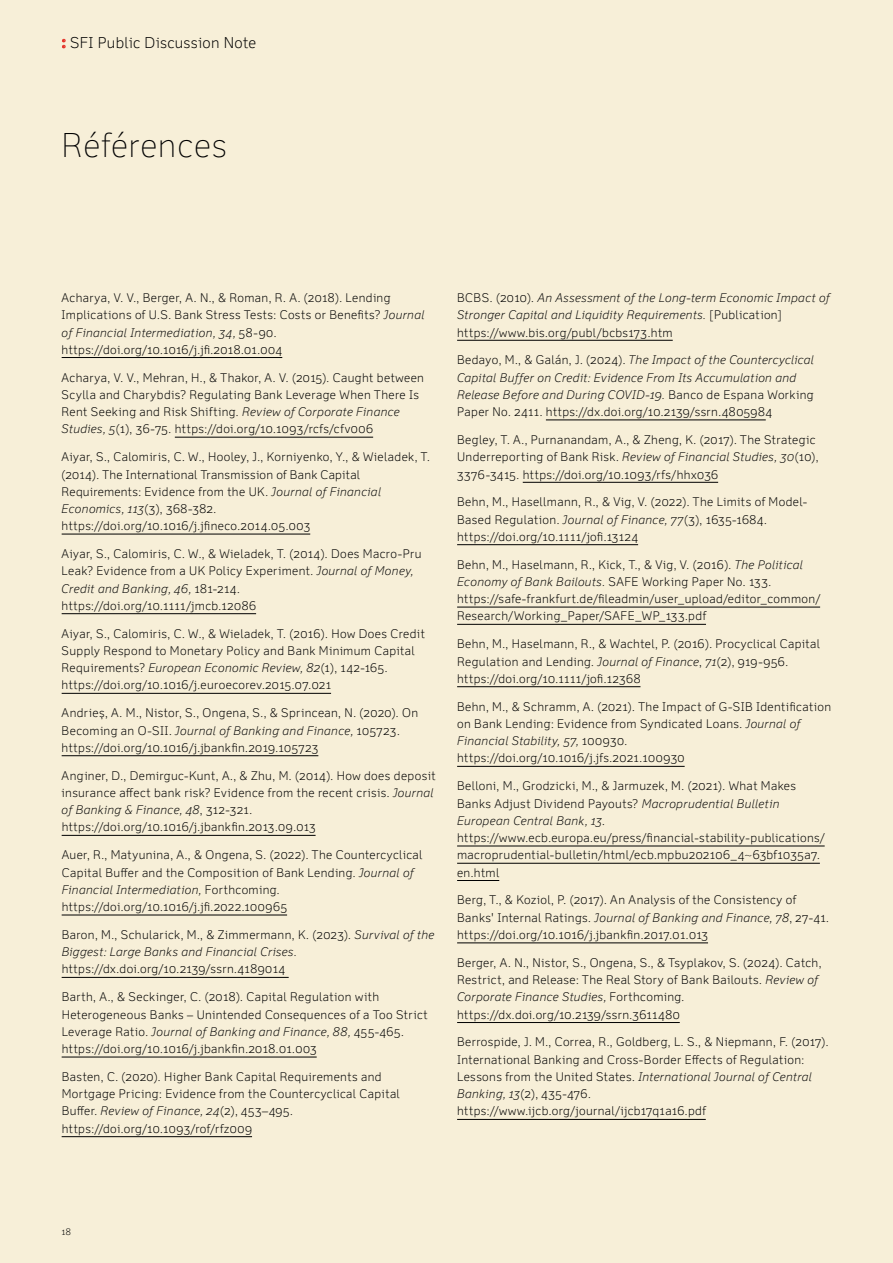
<style>
.page{position:relative;width:893px;height:1263px;background:#f7efd8}
.page>*{position:absolute;margin:0;border:0;box-sizing:border-box;transform-origin:0 0}
.t1{font:100 33px "Felbridge Pro";letter-spacing:.03em;color:#000}
.t2{font:300 15px "Felbridge Pro";letter-spacing:.02em;color:#000}
.t3{font:300 12px/17.2px "Felbridge Pro";letter-spacing:.03em;color:#000}
.t4{font:italic 300 12px/17.2px "Felbridge Pro";letter-spacing:.025em;color:#000}
.t5{font:300 9px "Felbridge Pro";color:#000}
.s1{font-weight:700;font-size:16.5px;color:#e5342a}
.s2{font-style:italic}
.s3{font-style:normal}
</style>
<div class="page">
<hr style="left:62px;top:357px;width:220px;height:1px;background:#000">
<hr style="left:175px;top:437px;width:198px;height:1px;background:#000">
<hr style="left:62px;top:534px;width:248px;height:1px;background:#000">
<hr style="left:62px;top:613px;width:194px;height:1px;background:#000">
<hr style="left:62px;top:693px;width:269px;height:1px;background:#000">
<hr style="left:62px;top:755px;width:256px;height:1px;background:#000">
<hr style="left:62px;top:835px;width:254px;height:1px;background:#000">
<hr style="left:62px;top:915px;width:225px;height:1px;background:#000">
<hr style="left:62px;top:977px;width:227px;height:1px;background:#000">
<hr style="left:62px;top:1057px;width:255px;height:1px;background:#000">
<hr style="left:62px;top:1136px;width:190px;height:1px;background:#000">
<hr style="left:457px;top:340px;width:216px;height:1px;background:#000">
<hr style="left:546px;top:420px;width:220px;height:1px;background:#000">
<hr style="left:523px;top:482px;width:195px;height:1px;background:#000">
<hr style="left:457px;top:544px;width:181px;height:1px;background:#000">
<hr style="left:457px;top:607px;width:363px;height:1px;background:#000">
<hr style="left:457px;top:624px;width:249px;height:1px;background:#000">
<hr style="left:457px;top:686px;width:183px;height:1px;background:#000">
<hr style="left:457px;top:766px;width:228px;height:1px;background:#000">
<hr style="left:457px;top:846px;width:368px;height:1px;background:#000">
<hr style="left:457px;top:863px;width:363px;height:1px;background:#000">
<hr style="left:457px;top:880px;width:42px;height:1px;background:#000">
<hr style="left:457px;top:942px;width:251px;height:1px;background:#000">
<hr style="left:457px;top:1022px;width:223px;height:1px;background:#000">
<hr style="left:457px;top:1119px;width:249px;height:1px;background:#000">
<p class="t2" style="left:62px;top:34px;width:196px"><span class="s1">:</span> SFI Public Discussion Note</p>
<h1 class="t1" style="left:62px;top:126px;width:167px">Références</h1>
<p class="t3" style="left:62px;top:289px;width:364px">Acharya, V. V., Berger, A. N., &amp; Roman, R. A. (2018). Lending Implications of U.S. Bank Stress Tests: Costs or Benefits? <span class="s2">Journal of Financial Intermediation, 34,</span> 58-90. https://doi.org/10.1016/j.jfi.2018.01.004</p>
<p class="t3" style="left:62px;top:369px;width:364px">Acharya, V. V., Mehran, H., &amp; Thakor, A. V. (2015). Caught between Scylla and Charybdis? Regulating Bank Leverage When There Is Rent Seeking and Risk Shifting. <span class="s2">Review of Corporate Finance Studies, 5</span>(1), 36-75. https://doi.org/10.1093/rcfs/cfv006</p>
<p class="t3" style="left:62px;top:448px;width:370px">Aiyar, S., Calomiris, C. W., Hooley, J., Korniyenko, Y., &amp; Wieladek, T. (2014). The International Transmission of Bank Capital Requirements: Evidence from the UK. <span class="s2">Journal of Financial Economics, 113</span>(3), 368-382. https://doi.org/10.1016/j.jfineco.2014.05.003</p>
<p class="t3" style="left:62px;top:545px;width:361px">Aiyar, S., Calomiris, C. W., &amp; Wieladek, T. (2014). Does Macro-Pru Leak? Evidence from a UK Policy Experiment. <span class="s2">Journal of Money, Credit and Banking, 46,</span> 181-214. https://doi.org/10.1111/jmcb.12086</p>
<p class="t3" style="left:62px;top:625px;width:365px">Aiyar, S., Calomiris, C. W., &amp; Wieladek, T. (2016). How Does Credit Supply Respond to Monetary Policy and Bank Minimum Capital Requirements? <span class="s2">European Economic Review, 82</span>(1), 142-165. https://doi.org/10.1016/j.euroecorev.2015.07.021</p>
<p class="t3" style="left:62px;top:704px;width:358px">Andrieș, A. M., Nistor, S., Ongena, S., &amp; Sprincean, N. (2020). On<br>Becoming an O-SII. <span class="s2">Journal of Banking and Finance,</span> 105723. https://doi.org/10.1016/j.jbankfin.2019.105723</p>
<p class="t3" style="left:62px;top:767px;width:375px">Anginer, D., Demirguc-Kunt, A., &amp; Zhu, M. (2014). How does deposit insurance affect bank risk? Evidence from the recent crisis. <span class="s2">Journal of Banking &amp; Finance, 48</span>, 312-321. https://doi.org/10.1016/j.jbankfin.2013.09.013</p>
<p class="t3" style="left:62px;top:846px;width:362px">Auer, R., Matyunina, A., &amp; Ongena, S. (2022). The Countercyclical Capital Buffer and the Composition of Bank Lending. <span class="s2">Journal of Financial Intermediation,</span> Forthcoming. https://doi.org/10.1016/j.jfi.2022.100965</p>
<p class="t4" style="left:62px;top:926px;width:374px"><span class="s3">Baron, M., Schularick, M., &amp; Zimmermann, K. (2023).</span> Survival of the<br>Biggest: Large Banks and Financial Crises.</p>
<p class="t3" style="left:62px;top:960px;width:225px">https://dx.doi.org/10.2139/ssrn.4189014</p>
<p class="t3" style="left:62px;top:988px;width:367px">Barth, A., &amp; Seckinger, C. (2018). Capital Regulation with Heterogeneous Banks – Unintended Consequences of a Too Strict Leverage Ratio. <span class="s2">Journal of Banking and Finance, 88,</span> 455-465. https://doi.org/10.1016/j.jbankfin.2018.01.003</p>
<p class="t3" style="left:62px;top:1068px;width:340px">Basten, C. (2020). Higher Bank Capital Requirements and Mortgage Pricing: Evidence from the Countercyclical Capital Buffer. <span class="s2">Review of Finance, 24</span>(2), 453–495. https://doi.org/10.1093/rof/rfz009</p>
<p class="t4" style="left:457px;top:289px;width:374px"><span class="s3">BCBS. (2010).</span> An Assessment of the Long-term Economic Impact of<br>Stronger Capital and Liquidity Requirements. <span class="s3">[Publication] https://www.bis.org/publ/bcbs173.htm</span></p>
<p class="t4" style="left:457px;top:351px;width:358px"><span class="s3">Bedayo, M., &amp; Galán, J. (2024).</span> The Impact of the Countercyclical Capital Buffer on Credit: Evidence From Its Accumulation and Release Before and During COVID-19. <span class="s3">Banco de Espana Working Paper No. 2411. https://dx.doi.org/10.2139/ssrn.4805984</span></p>
<p class="t3" style="left:457px;top:431px;width:363px">Begley, T. A., Purnanandam, A., &amp; Zheng, K. (2017). The Strategic<br>Underreporting of Bank Risk. <span class="s2">Review of Financial Studies, 30</span>(10),<br>3376-3415. https://doi.org/10.1093/rfs/hhx036</p>
<p class="t3" style="left:457px;top:493px;width:352px">Behn, M., Hasellmann, R., &amp; Vig, V. (2022). The Limits of Model-<br>Based Regulation. <span class="s2">Journal of Finance, 77</span>(3), 1635-1684. https://doi.org/10.1111/jofi.13124</p>
<p class="t3" style="left:457px;top:556px;width:364px">Behn, M., Haselmann, R., Kick, T., &amp; Vig, V. (2016). <span class="s2">The Political Economy of Bank Bailouts.</span> SAFE Working Paper No. 133. https://safe-frankfurt.de/fileadmin/user_upload/editor_common/ Research/Working_Paper/SAFE_WP_133.pdf</p>
<p class="t3" style="left:457px;top:635px;width:364px">Behn, M., Haselmann, R., &amp; Wachtel, P. (2016). Procyclical Capital<br>Regulation and Lending. <span class="s2">Journal of Finance</span>, <span class="s2">71</span>(2), 919-956. https://doi.org/10.1111/jofi.12368</p>
<p class="t3" style="left:457px;top:698px;width:376px">Behn, M., &amp; Schramm, A. (2021). The Impact of G-SIB Identification on Bank Lending: Evidence from Syndicated Loans. <span class="s2">Journal of Financial Stability, 57,</span> 100930. https://doi.org/10.1016/j.jfs.2021.100930</p>
<p class="t3" style="left:457px;top:777px;width:369px">Belloni, M., Grodzicki, M., &amp; Jarmuzek, M. (2021). What Makes Banks Adjust Dividend Payouts? <span class="s2">Macroprudential Bulletin European Central Bank, 13</span>. https://www.ecb.europa.eu/press/financial-stability-publications/ macroprudential-bulletin/html/ecb.mpbu202106_4~63bf1035a7. en.html</p>
<p class="t3" style="left:457px;top:891px;width:373px">Berg, T., &amp; Koziol, P. (2017). An Analysis of the Consistency of<br>Banks' Internal Ratings. <span class="s2">Journal of Banking and Finance, 78</span>, 27-41. https://doi.org/10.1016/j.jbankfin.2017.01.013</p>
<p class="t3" style="left:457px;top:954px;width:366px">Berger, A. N., Nistor, S., Ongena, S., &amp; Tsyplakov, S. (2024). Catch, Restrict, and Release: The Real Story of Bank Bailouts. <span class="s2">Review of Corporate Finance Studies,</span> Forthcoming. https://dx.doi.org/10.2139/ssrn.3611480</p>
<p class="t3" style="left:457px;top:1033px;width:373px">Berrospide, J. M., Correa, R., Goldberg, L. S., &amp; Niepmann, F. (2017).<br>International Banking and Cross-Border Effects of Regulation:<br>Lessons from the United States. <span class="s2">International Journal of Central Banking, 13</span>(2), 435-476. https://www.ijcb.org/journal/ijcb17q1a16.pdf</p>
<p class="t5" style="left:62px;top:1226px;width:11px">18</p>
</div>
